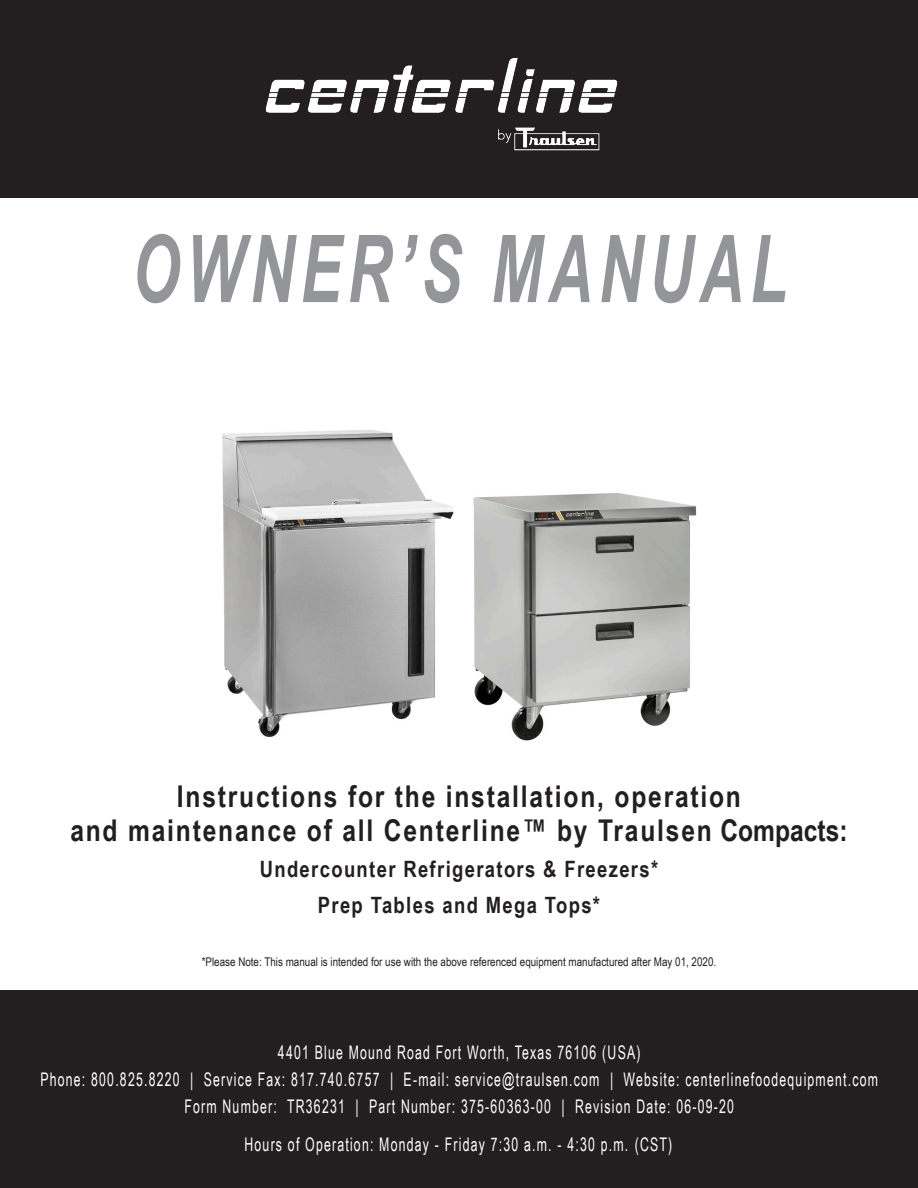
<style>
.page{position:relative;width:918px;height:1188px;background:#fff}
.page>*{position:absolute;margin:0;border:0;box-sizing:border-box;transform-origin:0 0}
.t1{font:italic 700 93.75px "Arial Narrow";letter-spacing:.08em;color:#939598;scale:.8 1}
.t2{font:700 30px "Arial Narrow";letter-spacing:.06em;color:#231f20}
.t3{font:700 22.5px "Arial Narrow";letter-spacing:.06em;color:#231f20}
.t4{font:18.75px "Arial Narrow";letter-spacing:.08em;color:#fff;scale:.8 1}
.t5{font:12px "Arial Narrow";color:#231f20}
</style>
<div class="page">
<div style="left:0;top:0;width:918px;height:198px;background:#231f20"></div>
<div style="left:0;top:990px;width:918px;height:198px;background:#231f20"></div>
<img style="left:265px;top:58px;width:353px;height:93px">
<img style="left:473px;top:493px;width:224px;height:248px">
<img style="left:222px;top:430px;width:232px;height:307px">
<p class="t1" style="left:132px;top:198px;width:821px">OWNER’S MANUAL</p>
<p class="t2" style="left:177px;top:773px;width:566px">Instructions for the installation, operation</p>
<p class="t2" style="left:70px;top:808px;width:779px">and maintenance of all Centerline™ by Traulsen Compacts:</p>
<p class="t3" style="left:260px;top:852px;width:400px">Undercounter Refrigerators &amp; Freezers*</p>
<p class="t3" style="left:318px;top:888px;width:284px">Prep Tables and Mega Tops*</p>
<p class="t5" style="left:202px;top:953px;width:516px">*Please Note: This manual is intended for use with the above referenced equipment manufactured after May 01, 2020.</p>
<p class="t4" style="left:278px;top:1038px;width:455px">4401 Blue Mound Road Fort Worth, Texas 76106 (USA)</p>
<p class="t4" style="left:40px;top:1065px;width:1049px">Phone: 800.825.8220 | Service Fax: 817.740.6757 | E-mail: service@traulsen.com | Website: centerlinefoodequipment.com</p>
<p class="t4" style="left:184px;top:1092px;width:689px">Form Number: TR36231 | Part Number: 375-60363-00 | Revision Date: 06-09-20</p>
<p class="t4" style="left:245px;top:1130px;width:536px">Hours of Operation: Monday - Friday 7:30 a.m. - 4:30 p.m. (CST)</p>
</div>
